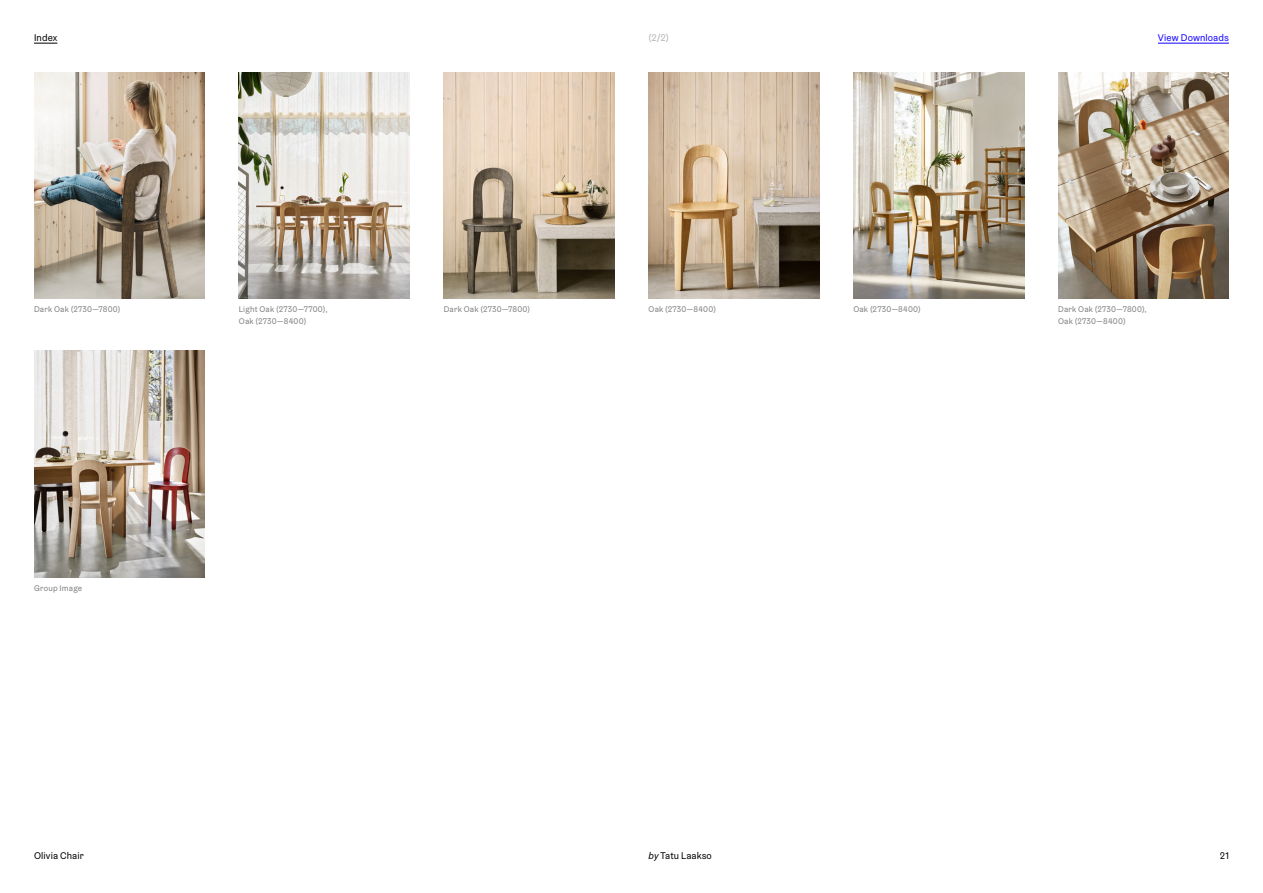
<style>
.page{position:relative;width:1263px;height:893px;background:#fff}
.page>*{position:absolute;margin:0;border:0;box-sizing:border-box;transform-origin:0 0}
.t1{font:9.75px "Graebenbach";letter-spacing:.01em;color:#000}
.t2{font:9.75px "Graebenbach";letter-spacing:.01em;color:#10f}
.t3{font:9.75px "Graebenbach";color:#b3b3b3}
.t4{font:8.25px/12px "Graebenbach";letter-spacing:.025em;color:#808080}
.s1{font-style:italic}
</style>
<div class="page">
<img style="left:34px;top:72px;width:171px;height:226px">
<img style="left:239px;top:72px;width:171px;height:226px">
<img style="left:444px;top:72px;width:170px;height:226px">
<img style="left:648px;top:72px;width:171px;height:226px">
<img style="left:853px;top:72px;width:171px;height:226px">
<img style="left:1058px;top:72px;width:171px;height:226px">
<img style="left:34px;top:351px;width:171px;height:226px">
<hr style="left:1158px;top:43px;width:71px;height:1px;background:#10f">
<svg style="left:34px;top:43px;width:23px;height:1px"></svg>
<p class="t1" style="left:34px;top:32px;width:25px">Index</p>
<p class="t4" style="left:34px;top:303px;width:88px">Dark Oak (2730—7800)</p>
<p class="t4" style="left:34px;top:582px;width:50px">Group Image</p>
<p class="t4" style="left:239px;top:303px;width:90px">Light Oak (2730—7700),<br>Oak (2730—8400)</p>
<p class="t3" style="left:648px;top:32px;width:22px">(2/2)</p>
<p class="t4" style="left:444px;top:303px;width:88px">Dark Oak (2730—7800)</p>
<p class="t4" style="left:648px;top:303px;width:69px">Oak (2730—8400)</p>
<p class="t4" style="left:853px;top:303px;width:69px">Oak (2730—8400)</p>
<p class="t2" style="left:1158px;top:32px;width:72px">View Downloads</p>
<p class="t4" style="left:1058px;top:303px;width:90px">Dark Oak (2730—7800),<br>Oak (2730—8400)</p>
<p class="t1" style="left:34px;top:849px;width:51px">Olivia Chair</p>
<p class="t1" style="left:648px;top:849px;width:65px"><span class="s1">by</span> Tatu Laakso</p>
<p class="t1" style="left:1220px;top:849px;width:10px">21</p>
</div>
